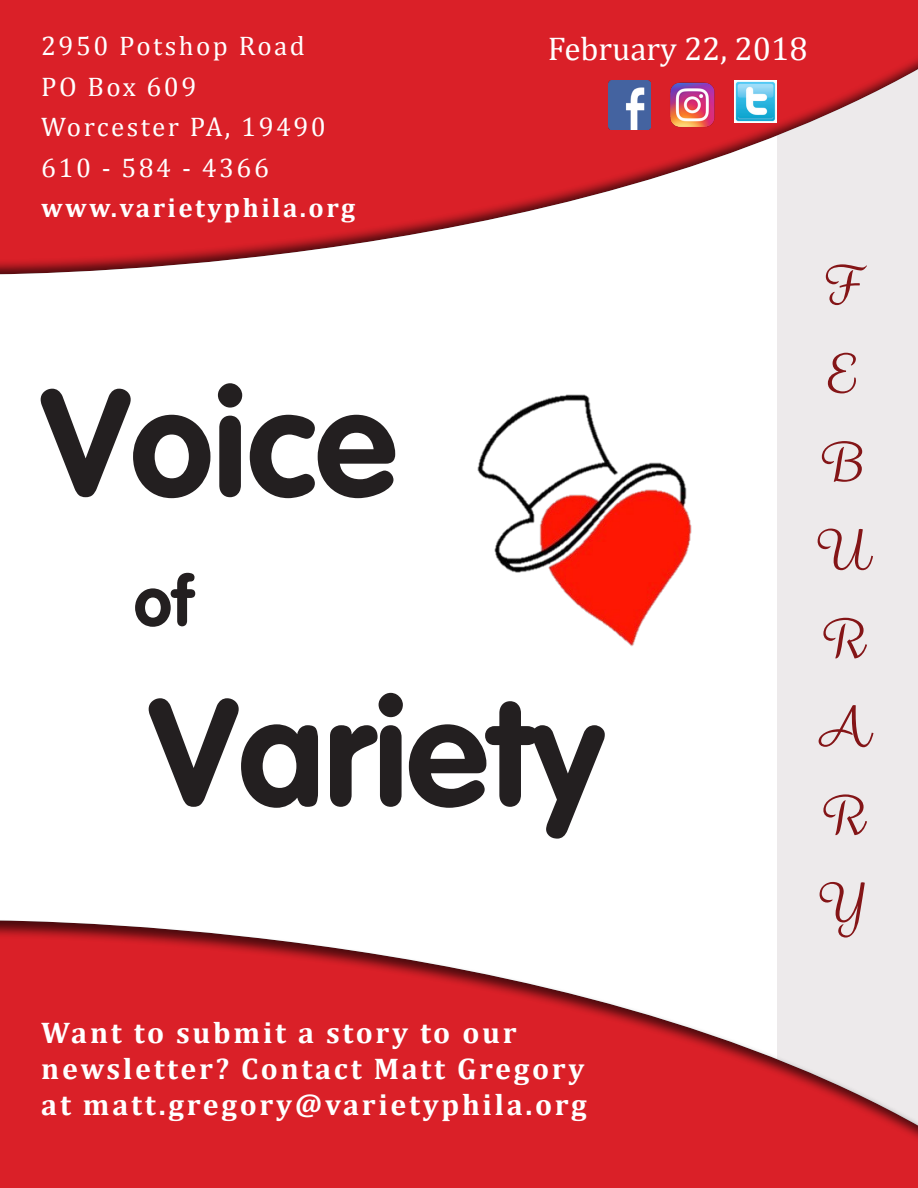
<style>
.page{position:relative;width:918px;height:1188px;background:#fff}
.page>*{position:absolute;margin:0;border:0;box-sizing:border-box;transform-origin:0 0}
.t1{font:150px "VAG Rounded Bold";color:#231f20}
.t2{font:69px "VAG Rounded Bold";color:#231f20}
.t3{font:52.5px "Madre Script";color:#841517}
.t4{font:33px "Cambria";color:#fff}
.t5{font:700 30px/36px "Cambria";letter-spacing:.09em;color:#fff}
.t6{font:27px "Cambria";letter-spacing:.09em;color:#fff}
.t7{font:700 27px "Cambria";letter-spacing:.09em;color:#fff}
</style>
<div class="page">
<div style="left:777px;top:1px;width:141px;height:1146px;background:#edeaeb"></div>
<img style="left:477px;top:394px;width:215px;height:253px">
<div style="left:0;top:918px;width:918px;height:270px;background:#231f20;opacity:.75"></div>
<div style="left:0;top:0;width:918px;height:277px;background:#231f20;opacity:.75"></div>
<img style="left:608px;top:80px;width:43px;height:49px">
<img style="left:668px;top:80px;width:49px;height:49px">
<img style="left:734px;top:80px;width:43px;height:43px">
<p class="t6" style="left:41px;top:30px;width:265px">2950 Potshop Road</p>
<p class="t6" style="left:41px;top:71px;width:157px">PO Box 609</p>
<p class="t6" style="left:41px;top:111px;width:286px">Worcester PA, 19490</p>
<p class="t6" style="left:41px;top:152px;width:229px">610 - 584 - 4366</p>
<p class="t7" style="left:41px;top:189px;width:315px">www.varietyphila.org</p>
<p class="t4" style="left:548px;top:29px;width:261px">February 22, 2018</p>
<p class="t3" style="left:826px;top:256px;width:38px">F</p>
<p class="t1" style="left:41px;top:355px;width:357px">Voice</p>
<p class="t2" style="left:134px;top:561px;width:60px">of</p>
<p class="t1" style="left:149px;top:665px;width:457px">Variety</p>
<p class="t3" style="left:827px;top:344px;width:35px">E</p>
<p class="t3" style="left:822px;top:432px;width:46px">B</p>
<p class="t3" style="left:818px;top:521px;width:54px">U</p>
<p class="t3" style="left:823px;top:609px;width:43px">R</p>
<p class="t3" style="left:817px;top:697px;width:56px">A</p>
<p class="t3" style="left:823px;top:786px;width:43px">R</p>
<p class="t3" style="left:820px;top:874px;width:50px">Y</p>
<p class="t5" style="left:41px;top:1013px;width:547px">Want to submit a story to our newsletter? Contact Matt Gregory at matt.gregory@varietyphila.org</p>
</div>
